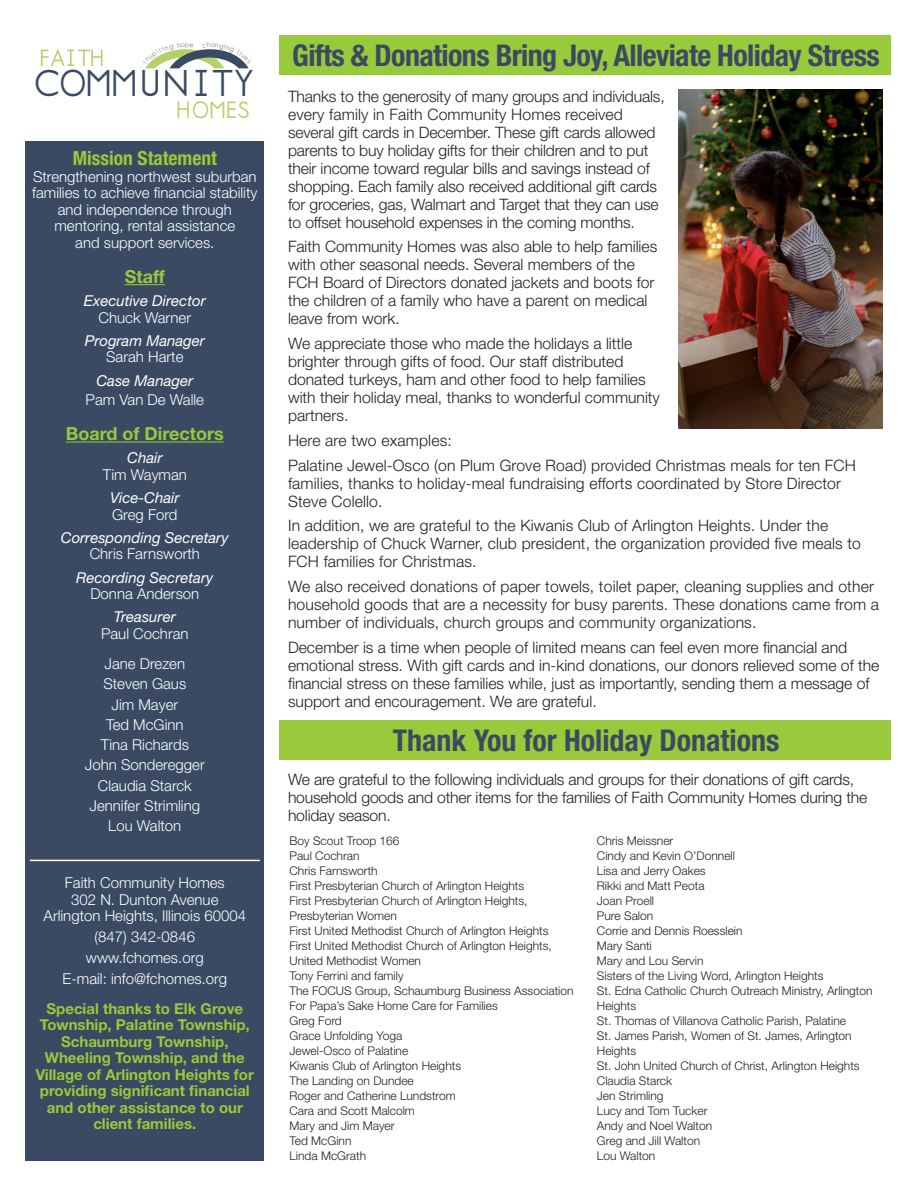
<style>
.page{position:relative;width:918px;height:1188px;background:#fff}
.page>*{position:absolute;margin:0;border:0;box-sizing:border-box;transform-origin:0 0}
.t1{font:45.15px "Normafixed Tryout";letter-spacing:-.03em;color:#3a4a63}
.t2{font:700 condensed 30px "Helvetica Neue";letter-spacing:-.02em;color:#3a4a62}
.t3{font:700 condensed 30px "Helvetica Neue";color:#3a4a62}
.t4{font:28.35px "Normafixed Tryout";letter-spacing:-.05em;color:#b4d168}
.t5{font:700 condensed 19.5px "Helvetica Neue";color:#99ca3b}
.t6{font:700 18px "Helvetica Neue";color:#99ca3b}
.t7{font:300 15.75px/18px "Helvetica Neue";color:#231f20}
.t8{font:300 15px/16.5px "Helvetica Neue";color:#fff;text-align:center}
.t9{font:700 15px/16.5px "Helvetica Neue";color:#99ca3b;text-align:center}
.t10{font:italic 15px "Helvetica Neue";color:#fff}
.t11{font:300 12px/15px "Helvetica Neue";color:#231f20}
</style>
<div class="page">
<div style="left:26px;top:141px;width:238px;height:1020px;background:#3a4a62"></div>
<svg style="left:41px;top:50px;width:61px;height:16px"></svg>
<hr style="left:125px;top:284px;width:40px;height:1px;background:#99ca3b">
<hr style="left:66px;top:442px;width:158px;height:1px;background:#99ca3b">
<hr style="left:30px;top:860px;width:230px;height:1px;background:#fff">
<div style="left:280px;top:35px;width:611px;height:40px;background:#99ca3b"></div>
<img style="left:679px;top:89px;width:204px;height:340px">
<div style="left:280px;top:721px;width:611px;height:39px;background:#99ca3b"></div>
<svg style="left:145px;top:49px;width:104px;height:19px"></svg>
<p class="t1" style="left:34px;top:62px;width:225px">COMMUNITY</p>
<p class="t4" style="left:175px;top:97px;width:79px">HOMES</p>
<p class="t5" style="left:73px;top:147px;width:146px">Mission Statement</p>
<p class="t8" style="left:32px;top:168px;width:227px">Strengthening northwest suburban families to achieve financial stability and independence through</p>
<p class="t8" style="left:54px;top:217px;width:182px">mentoring, rental assistance</p>
<p class="t8" style="left:75px;top:234px;width:141px">and support services.</p>
<p class="t6" style="left:125px;top:265px;width:42px">Staff</p>
<p class="t10" style="left:84px;top:292px;width:123px">Executive Director</p>
<p class="t8" style="left:99px;top:309px;width:94px">Chuck Warner</p>
<p class="t10" style="left:85px;top:331px;width:122px">Program Manager</p>
<p class="t8" style="left:106px;top:348px;width:79px">Sarah Harte</p>
<p class="t10" style="left:97px;top:371px;width:98px">Case Manager</p>
<p class="t8" style="left:86px;top:391px;width:120px">Pam Van De Walle</p>
<p class="t6" style="left:66px;top:423px;width:160px">Board of Directors</p>
<p class="t10" style="left:127px;top:449px;width:37px">Chair</p>
<p class="t8" style="left:103px;top:466px;width:86px">Tim Wayman</p>
<p class="t10" style="left:110px;top:489px;width:71px">Vice-Chair</p>
<p class="t8" style="left:112px;top:506px;width:67px">Greg Ford</p>
<p class="t10" style="left:61px;top:529px;width:169px">Corresponding Secretary</p>
<p class="t8" style="left:90px;top:546px;width:112px">Chris Farnsworth</p>
<p class="t10" style="left:76px;top:568px;width:139px">Recording Secretary</p>
<p class="t8" style="left:90px;top:585px;width:110px">Donna Anderson</p>
<p class="t10" style="left:114px;top:608px;width:63px">Treasurer</p>
<p class="t8" style="left:101px;top:625px;width:89px">Paul Cochran</p>
<p class="t8" style="left:105px;top:655px;width:82px">Jane Drezen</p>
<p class="t8" style="left:103px;top:675px;width:84px">Steven Gaus</p>
<p class="t8" style="left:112px;top:696px;width:68px">Jim Mayer</p>
<p class="t8" style="left:106px;top:716px;width:79px">Ted McGinn</p>
<p class="t8" style="left:101px;top:736px;width:90px">Tina Richards</p>
<p class="t8" style="left:85px;top:756px;width:121px">John Sonderegger</p>
<p class="t8" style="left:98px;top:777px;width:95px">Claudia Starck</p>
<p class="t8" style="left:90px;top:797px;width:112px">Jennifer Strimling</p>
<p class="t8" style="left:108px;top:817px;width:75px">Lou Walton</p>
<p class="t8" style="left:65px;top:874px;width:162px">Faith Community Homes</p>
<p class="t8" style="left:71px;top:891px;width:149px">302 N. Dunton Avenue</p>
<p class="t8" style="left:44px;top:907px;width:204px">Arlington Heights, Illinois 60004</p>
<p class="t8" style="left:95px;top:928px;width:102px">(847) 342-0846</p>
<p class="t8" style="left:86px;top:949px;width:119px">www.fchomes.org</p>
<p class="t8" style="left:62px;top:970px;width:166px">E-mail: info@fchomes.org</p>
<p class="t9" style="left:40px;top:1000px;width:211px">Special thanks to Elk Grove<br>Township, Palatine Township,<br>Schaumburg Township,<br>Wheeling Township, and the</p>
<p class="t9" style="left:36px;top:1066px;width:220px">Village of Arlington Heights for providing significant financial and other assistance to our client families.</p>
<p class="t2" style="left:292px;top:37px;width:589px">Gifts &amp; Donations Bring Joy, Alleviate Holiday Stress</p>
<p class="t7" style="left:288px;top:87px;width:378px">Thanks to the generosity of many groups and individuals, every family in Faith Community Homes received several gift cards in December. These gift cards allowed parents to buy holiday gifts for their children and to put their income toward regular bills and savings instead of shopping. Each family also received additional gift cards for groceries, gas, Walmart and Target that they can use to offset household expenses in the coming months.</p>
<p class="t7" style="left:288px;top:237px;width:371px">Faith Community Homes was also able to help families with other seasonal needs. Several members of the FCH Board of Directors donated jackets and boots for the children of a family who have a parent on medical leave from work.</p>
<p class="t7" style="left:288px;top:334px;width:373px">We appreciate those who made the holidays a little brighter through gifts of food. Our staff distributed donated turkeys, ham and other food to help families with their holiday meal, thanks to wonderful community partners.</p>
<p class="t7" style="left:288px;top:431px;width:165px">Here are two examples:</p>
<p class="t7" style="left:288px;top:456px;width:569px">Palatine Jewel-Osco (on Plum Grove Road) provided Christmas meals for ten FCH families, thanks to holiday-meal fundraising efforts coordinated by Store Director<br>Steve Colello.</p>
<p class="t7" style="left:288px;top:516px;width:574px">In addition, we are grateful to the Kiwanis Club of Arlington Heights. Under the leadership of Chuck Warner, club president, the organization provided five meals to<br>FCH families for Christmas.</p>
<p class="t7" style="left:288px;top:577px;width:593px">We also received donations of paper towels, toilet paper, cleaning supplies and other household goods that are a necessity for busy parents. These donations came from a number of individuals, church groups and community organizations.</p>
<p class="t7" style="left:288px;top:638px;width:593px">December is a time when people of limited means can feel even more financial and emotional stress. With gift cards and in-kind donations, our donors relieved some of the financial stress on these families while, just as importantly, sending them a message of support and encouragement. We are grateful.</p>
<p class="t3" style="left:393px;top:722px;width:388px">Thank You for Holiday Donations</p>
<p class="t7" style="left:288px;top:770px;width:581px">We are grateful to the following individuals and groups for their donations of gift cards, household goods and other items for the families of Faith Community Homes during the holiday season.</p>
<p class="t11" style="left:290px;top:833px;width:112px">Boy Scout Troop 166</p>
<p class="t11" style="left:290px;top:848px;width:72px">Paul Cochran</p>
<p class="t11" style="left:290px;top:863px;width:90px">Chris Farnsworth</p>
<p class="t11" style="left:290px;top:878px;width:236px">First Presbyterian Church of Arlington Heights</p>
<p class="t11" style="left:290px;top:893px;width:240px">First Presbyterian Church of Arlington Heights,<br>Presbyterian Women</p>
<p class="t11" style="left:290px;top:923px;width:260px">First United Methodist Church of Arlington Heights</p>
<p class="t11" style="left:290px;top:938px;width:264px">First United Methodist Church of Arlington Heights,<br>United Methodist Women</p>
<p class="t11" style="left:290px;top:968px;width:116px">Tony Ferrini and family</p>
<p class="t11" style="left:290px;top:983px;width:286px">The FOCUS Group, Schaumburg Business Association</p>
<p class="t11" style="left:290px;top:998px;width:210px">For Papa’s Sake Home Care for Families</p>
<p class="t11" style="left:290px;top:1013px;width:54px">Greg Ford</p>
<p class="t11" style="left:290px;top:1028px;width:114px">Grace Unfolding Yoga</p>
<p class="t11" style="left:290px;top:1043px;width:120px">Jewel-Osco of Palatine</p>
<p class="t11" style="left:290px;top:1058px;width:173px">Kiwanis Club of Arlington Heights</p>
<p class="t11" style="left:290px;top:1073px;width:126px">The Landing on Dundee</p>
<p class="t11" style="left:290px;top:1088px;width:168px">Roger and Catherine Lundstrom</p>
<p class="t11" style="left:290px;top:1103px;width:127px">Cara and Scott Malcolm</p>
<p class="t11" style="left:290px;top:1118px;width:107px">Mary and Jim Mayer</p>
<p class="t11" style="left:290px;top:1133px;width:64px">Ted McGinn</p>
<p class="t11" style="left:290px;top:1148px;width:78px">Linda McGrath</p>
<p class="t11" style="left:597px;top:833px;width:78px">Chris Meissner</p>
<p class="t11" style="left:597px;top:848px;width:140px">Cindy and Kevin O’Donnell</p>
<p class="t11" style="left:597px;top:863px;width:110px">Lisa and Jerry Oakes</p>
<p class="t11" style="left:597px;top:878px;width:109px">Rikki and Matt Peota</p>
<p class="t11" style="left:597px;top:893px;width:59px">Joan Proell</p>
<p class="t11" style="left:597px;top:908px;width:58px">Pure Salon</p>
<p class="t11" style="left:597px;top:923px;width:147px">Corrie and Dennis Roesslein</p>
<p class="t11" style="left:597px;top:938px;width:56px">Mary Santi</p>
<p class="t11" style="left:597px;top:953px;width:108px">Mary and Lou Servin</p>
<p class="t11" style="left:597px;top:968px;width:228px">Sisters of the Living Word, Arlington Heights</p>
<p class="t11" style="left:597px;top:983px;width:277px">St. Edna Catholic Church Outreach Ministry, Arlington<br>Heights</p>
<p class="t11" style="left:597px;top:1013px;width:251px">St. Thomas of Villanova Catholic Parish, Palatine</p>
<p class="t11" style="left:597px;top:1028px;width:256px">St. James Parish, Women of St. James, Arlington<br>Heights</p>
<p class="t11" style="left:597px;top:1058px;width:264px">St. John United Church of Christ, Arlington Heights</p>
<p class="t11" style="left:597px;top:1073px;width:77px">Claudia Starck</p>
<p class="t11" style="left:597px;top:1088px;width:68px">Jen Strimling</p>
<p class="t11" style="left:597px;top:1103px;width:112px">Lucy and Tom Tucker</p>
<p class="t11" style="left:597px;top:1118px;width:117px">Andy and Noel Walton</p>
<p class="t11" style="left:597px;top:1133px;width:105px">Greg and Jill Walton</p>
<p class="t11" style="left:597px;top:1148px;width:60px">Lou Walton</p>
</div>
